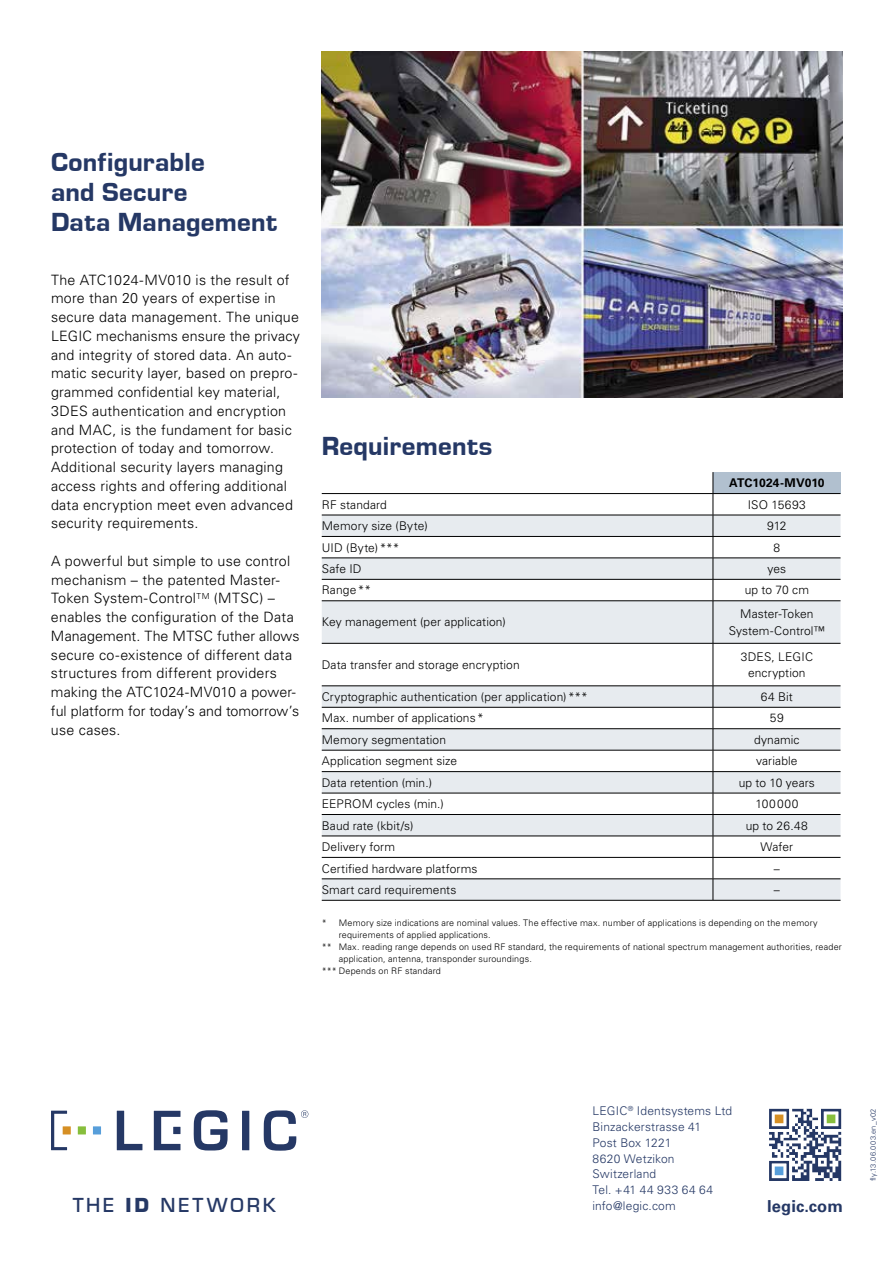
<style>
.page{position:relative;width:893px;height:1263px;background:#fff}
.page>*{position:absolute;margin:0;border:0;box-sizing:border-box;transform-origin:0 0}
.t1{font:27px/30px "Eurostile T Heav";letter-spacing:.01em;color:#253865}
.t2{font:500 21px "Eurostile T";letter-spacing:.135em;color:#253865}
.t3{font:700 16.5px "Univers LT Std";letter-spacing:.005em;color:#253865}
.t4{font:300 14.25px/18.8px "Univers LT Std";letter-spacing:.015em;color:#000}
.t5{font:300 12px/16.5px "Univers LT Std";letter-spacing:.01em;color:#000;text-align:center}
.t6{font:300 12px/15.8px "Univers LT Std";letter-spacing:.015em;color:#253865}
.t7{font:700 12px "Univers LT Std";letter-spacing:-.005em;color:#000}
.t8{font:300 12px "Univers LT Std";letter-spacing:.03em;color:#000}
.t9{font:300 9px "Univers LT Std";letter-spacing:.02em;color:#000}
.t10{font:300 7.5px "Univers LT Std";letter-spacing:.04em;color:#253865}
.s1{font-family:"Eurostile T Blac";font-weight:400}
</style>
<div class="page">
<div style="left:63px;top:1126px;width:8px;height:8px;background:#d68f24"></div>
<div style="left:78px;top:1126px;width:8px;height:8px;background:#87be3c"></div>
<div style="left:93px;top:1126px;width:8px;height:8px;background:#579eda"></div>
<svg style="left:51px;top:1111px;width:16px;height:39px"></svg>
<div style="left:242px;top:1111px;width:7px;height:39px;background:#253865"></div>
<svg style="left:264px;top:1110px;width:44px;height:41px"></svg>
<svg style="left:194px;top:1110px;width:34px;height:40px"></svg>
<svg style="left:117px;top:1111px;width:25px;height:39px"></svg>
<svg style="left:154px;top:1111px;width:26px;height:39px"></svg>
<svg style="left:769px;top:1109px;width:72px;height:72px"></svg>
<div style="left:713px;top:472px;width:127px;height:21px;background:#b1c0cf"></div>
<svg style="left:322px;top:516px;width:518px;height:384px;fill:#e7ebef"></svg>
<hr style="left:322px;top:493px;width:391px;height:1px;background:#000">
<hr style="left:713px;top:493px;width:127px;height:1px;background:#000">
<hr style="left:322px;top:515px;width:391px;height:1px;background:#000">
<hr style="left:713px;top:515px;width:127px;height:1px;background:#000">
<hr style="left:322px;top:536px;width:391px;height:1px;background:#000">
<hr style="left:713px;top:536px;width:127px;height:1px;background:#000">
<hr style="left:322px;top:558px;width:391px;height:1px;background:#000">
<hr style="left:713px;top:558px;width:127px;height:1px;background:#000">
<hr style="left:322px;top:579px;width:391px;height:1px;background:#000">
<hr style="left:713px;top:579px;width:127px;height:1px;background:#000">
<hr style="left:322px;top:600px;width:391px;height:1px;background:#000">
<hr style="left:713px;top:600px;width:127px;height:1px;background:#000">
<hr style="left:322px;top:643px;width:391px;height:1px;background:#000">
<hr style="left:713px;top:643px;width:127px;height:1px;background:#000">
<hr style="left:322px;top:685px;width:391px;height:1px;background:#000">
<hr style="left:713px;top:685px;width:127px;height:1px;background:#000">
<hr style="left:322px;top:707px;width:391px;height:1px;background:#000">
<hr style="left:713px;top:707px;width:127px;height:1px;background:#000">
<hr style="left:322px;top:728px;width:391px;height:1px;background:#000">
<hr style="left:713px;top:728px;width:127px;height:1px;background:#000">
<hr style="left:322px;top:750px;width:391px;height:1px;background:#000">
<hr style="left:713px;top:750px;width:127px;height:1px;background:#000">
<hr style="left:322px;top:771px;width:391px;height:1px;background:#000">
<hr style="left:713px;top:771px;width:127px;height:1px;background:#000">
<hr style="left:322px;top:793px;width:391px;height:1px;background:#000">
<hr style="left:713px;top:793px;width:127px;height:1px;background:#000">
<hr style="left:322px;top:814px;width:391px;height:1px;background:#000">
<hr style="left:713px;top:814px;width:127px;height:1px;background:#000">
<hr style="left:322px;top:836px;width:391px;height:1px;background:#000">
<hr style="left:713px;top:836px;width:127px;height:1px;background:#000">
<hr style="left:322px;top:857px;width:391px;height:1px;background:#000">
<hr style="left:713px;top:857px;width:127px;height:1px;background:#000">
<hr style="left:322px;top:878px;width:391px;height:1px;background:#000">
<hr style="left:713px;top:878px;width:127px;height:1px;background:#000">
<svg style="left:713px;top:472px;width:1px;height:128px"></svg>
<hr style="left:713px;top:601px;width:1px;height:42px;background:#000">
<hr style="left:713px;top:643px;width:1px;height:43px;background:#000">
<svg style="left:713px;top:686px;width:1px;height:214px"></svg>
<hr style="left:322px;top:900px;width:391px;height:1px;background:#000">
<hr style="left:713px;top:900px;width:127px;height:1px;background:#000">
<img style="left:322px;top:51px;width:520px;height:346px">
<h1 class="t1" style="left:51px;top:147px;width:228px">Configurable<br>and Secure<br>Data Management</h1>
<p class="t4" style="left:51px;top:270px;width:250px">The ATC1024-MV010 is the result of more than 20 years of expertise in secure data management. The unique LEGIC mechanisms ensure the privacy and integrity of stored data. An auto&shy;matic security layer, based on prepro&shy;grammed confidential key material, 3DES authentication and encryption and MAC, is the fundament for basic protection of today and tomorrow.<br>Additional security layers managing access rights and offering additional data encryption meet even advanced security requirements.</p>
<p class="t4" style="left:51px;top:551px;width:250px">A powerful but simple to use control mechanism – the patented Master-Token System-Control<sup>TM</sup> (MTSC) – enables the configuration of the Data Management. The MTSC futher allows secure co-existence of different data structures from different providers making the ATC1024-MV010 a power&shy;ful platform for today’s and tomorrow’s use cases.</p>
<h1 class="t1" style="left:322px;top:432px;width:172px">Requirements</h1>
<p class="t7" style="left:729px;top:476px;width:97px">ATC1024-MV010</p>
<p class="t5" style="left:322px;top:496px;width:67px">RF standard</p>
<p class="t8" style="left:748px;top:497px;width:60px">ISO 15693</p>
<p class="t5" style="left:322px;top:518px;width:107px">Memory size (Byte)</p>
<p class="t5" style="left:767px;top:518px;width:21px">912</p>
<p class="t5" style="left:322px;top:539px;width:79px">UID (Byte)***</p>
<p class="t5" style="left:773px;top:539px;width:8px">8</p>
<p class="t5" style="left:322px;top:560px;width:41px">Safe ID</p>
<p class="t5" style="left:767px;top:560px;width:20px">yes</p>
<p class="t5" style="left:322px;top:582px;width:51px">Range**</p>
<p class="t5" style="left:745px;top:582px;width:66px">up to 70 cm</p>
<p class="t5" style="left:322px;top:614px;width:186px">Key management (per application)</p>
<p class="t5" style="left:729px;top:606px;width:98px">Master-Token<br>System-Control™</p>
<p class="t5" style="left:322px;top:656px;width:199px">Data transfer and storage encryption</p>
<p class="t5" style="left:741px;top:648px;width:74px">3DES, LEGIC encryption</p>
<p class="t5" style="left:322px;top:688px;width:268px">Cryptographic authentication (per application)***</p>
<p class="t5" style="left:761px;top:688px;width:34px">64 Bit</p>
<p class="t5" style="left:322px;top:710px;width:164px">Max. number of applications*</p>
<p class="t5" style="left:770px;top:710px;width:15px">59</p>
<p class="t5" style="left:322px;top:731px;width:126px">Memory segmentation</p>
<p class="t5" style="left:754px;top:731px;width:47px">dynamic</p>
<p class="t5" style="left:322px;top:753px;width:137px">Application segment size</p>
<p class="t5" style="left:756px;top:753px;width:43px">variable</p>
<p class="t5" style="left:322px;top:774px;width:112px">Data retention (min.)</p>
<p class="t5" style="left:739px;top:774px;width:78px">up to 10 years</p>
<p class="t5" style="left:322px;top:796px;width:124px">EEPROM cycles (min.)</p>
<p class="t5" style="left:755px;top:796px;width:44px">100000</p>
<p class="t5" style="left:322px;top:817px;width:93px">Baud rate (kbit/s)</p>
<p class="t5" style="left:746px;top:817px;width:64px">up to 26.48</p>
<p class="t5" style="left:322px;top:838px;width:75px">Delivery form</p>
<p class="t5" style="left:760px;top:838px;width:34px">Wafer</p>
<p class="t5" style="left:322px;top:860px;width:157px">Certified hardware platforms</p>
<p class="t5" style="left:774px;top:860px;width:7px">–</p>
<p class="t5" style="left:322px;top:881px;width:136px">Smart card requirements</p>
<p class="t5" style="left:774px;top:881px;width:7px">–</p>
<p class="t9" style="left:322px;top:918px;width:497px">* Memory size indications are nominal values. The effective max. number of applications is depending on the memory</p>
<p class="t9" style="left:339px;top:930px;width:154px">requirements of applied applications.</p>
<p class="t9" style="left:322px;top:942px;width:522px">** Max. reading range depends on used RF standard, the requirements of national spectrum management authorities, reader</p>
<p class="t9" style="left:339px;top:954px;width:195px">application, antenna, transponder suroundings.</p>
<p class="t9" style="left:322px;top:966px;width:121px">*** Depends on RF standard</p>
<p class="t6" style="left:592px;top:1103px;width:141px">LEGIC<sup>®</sup> Identsystems Ltd<br>Binzackerstrasse 41<br>Post Box 1221<br>8620 Wetzikon<br>Switzerland<br>Tel. +41 44 933 64 64 info@legic.com</p>
<h2 class="t2" style="left:73px;top:1193px;width:204px">THE <span class="s1">ID</span> NETWORK</h2>
<p class="t3" style="left:767px;top:1196px;width:77px">legic.com</p>
<p class="t10" style="left:869px;top:1181px;width:74px;rotate:-90deg">fly.13.06.003.en_v02</p>
</div>
